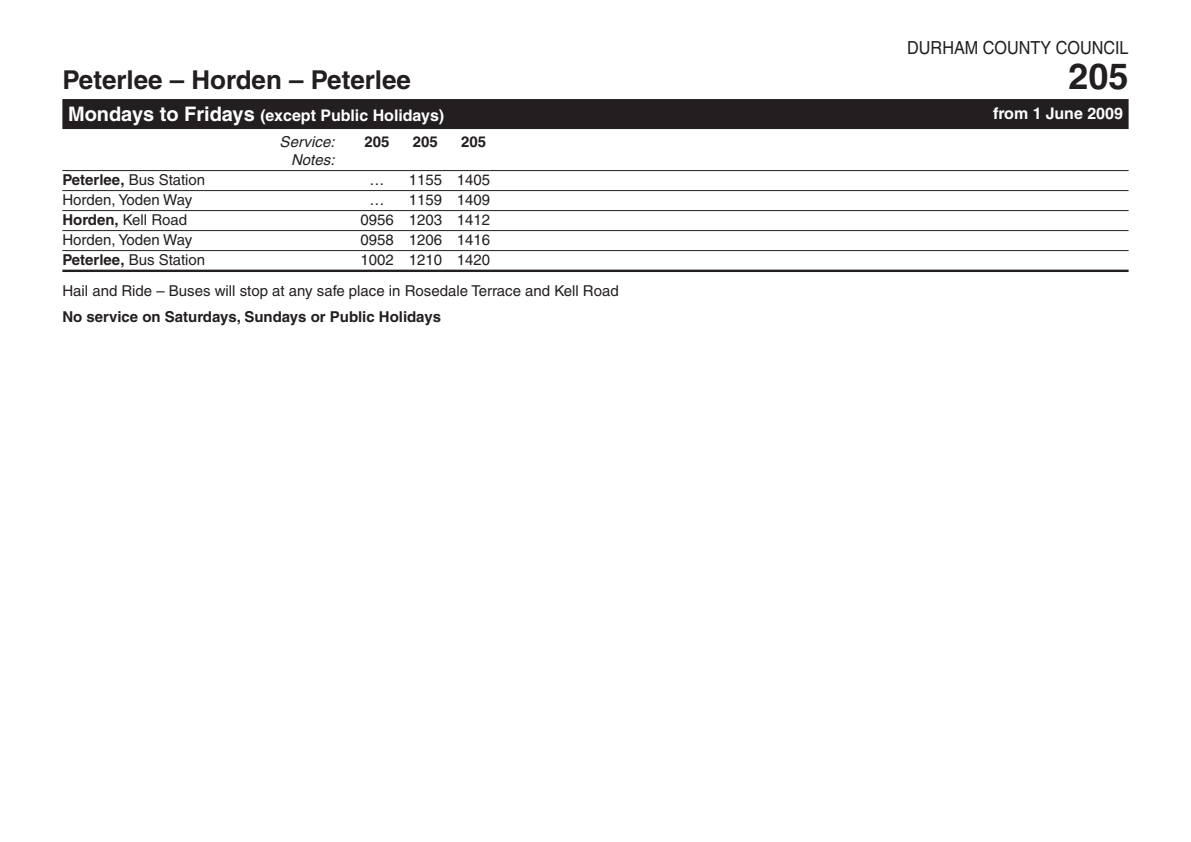
<style>
.page{position:relative;width:1191px;height:842px;background:#fff}
.page>*{position:absolute;margin:0;border:0;box-sizing:border-box;transform-origin:0 0}
.t1{font:700 36px "Helvetica LT";color:#231f20}
.t2{font:700 26px "Helvetica LT";color:#231f20}
.t3{font:18px "Helvetica LT";color:#231f20;scale:.9 1}
.t4{font:700 16px "Helvetica LT";color:#fff}
.t5{font:15px/30.8px "Helvetica LT";color:#231f20}
.t6{font:700 15px "Helvetica LT";color:#231f20}
.t7{font:italic 15px "Helvetica LT";letter-spacing:.005em;color:#231f20}
.s1{font-size:20px}
.s2{font-weight:700}
</style>
<div class="page">
<div style="left:62px;top:99px;width:1066px;height:30px;background:#231f20"></div>
<hr style="left:62px;top:170px;width:1066px;height:1px;background:#231f20">
<hr style="left:62px;top:190px;width:1066px;height:1px;background:#231f20">
<hr style="left:62px;top:210px;width:1066px;height:1px;background:#231f20">
<hr style="left:62px;top:230px;width:1066px;height:1px;background:#231f20">
<hr style="left:62px;top:250px;width:1066px;height:1px;background:#231f20">
<hr style="left:62px;top:270px;width:1066px;height:2px;background:#231f20">
<p class="t3" style="left:907px;top:41px;width:247px">DURHAM COUNTY COUNCIL</p>
<h2 class="t2" style="left:62px;top:70px;width:350px">Peterlee – Horden – Peterlee</h2>
<h1 class="t1" style="left:1068px;top:63px;width:61px">205</h1>
<p class="t4" style="left:68px;top:109px;width:378px"><span class="s1">Mondays to Fridays</span> (except Public Holidays)</p>
<p class="t4" style="left:993px;top:107px;width:131px">from 1 June 2009</p>
<p class="t7" style="left:280px;top:136px;width:56px">Service:</p>
<p class="t6" style="left:365px;top:136px;width:26px">205</p>
<p class="t6" style="left:413px;top:136px;width:26px">205</p>
<p class="t6" style="left:461px;top:136px;width:26px">205</p>
<p class="t7" style="left:291px;top:154px;width:45px">Notes:</p>
<p class="t5" style="left:62px;top:166px;width:144px"><span class="s2">Peterlee,</span> Bus Station</p>
<p class="t5" style="left:369px;top:166px;width:16px">…</p>
<p class="t5" style="left:409px;top:166px;width:83px">1155 1405</p>
<p class="t5" style="left:62px;top:186px;width:131px">Horden, Yoden Way</p>
<p class="t5" style="left:369px;top:186px;width:16px">…</p>
<p class="t5" style="left:409px;top:186px;width:83px">1159 1409</p>
<p class="t5" style="left:62px;top:206px;width:126px"><span class="s2">Horden,</span> Kell Road</p>
<p class="t5" style="left:360px;top:206px;width:131px">0956 1203 1412</p>
<p class="t5" style="left:62px;top:226px;width:131px">Horden, Yoden Way</p>
<p class="t5" style="left:360px;top:226px;width:131px">0958 1206 1416</p>
<p class="t5" style="left:62px;top:246px;width:144px"><span class="s2">Peterlee,</span> Bus Station</p>
<p class="t5" style="left:62px;top:246px;width:558px;text-indent:298px">1002 1210 1420<br>Hail and Ride – Buses will stop at any safe place in Rosedale Terrace and Kell Road</p>
<p class="t6" style="left:62px;top:311px;width:380px">No service on Saturdays, Sundays or Public Holidays</p>
</div>
